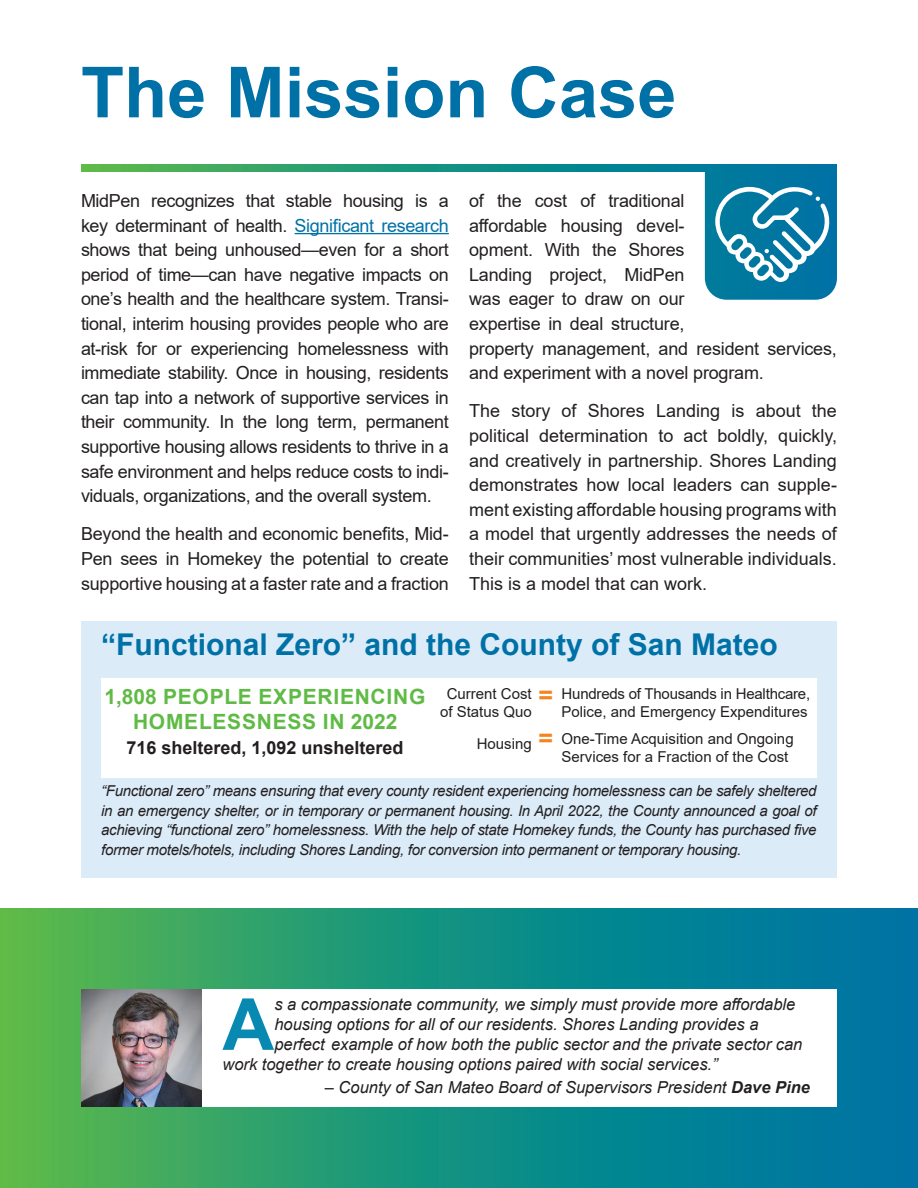
<style>
.page{position:relative;width:918px;height:1188px;background:#fff}
.page>*{position:absolute;margin:0;border:0;box-sizing:border-box;transform-origin:0 0}
.pull_quote{font:700 71.85px "Arial";color:#0889b2}
.Heading{font:700 70.5px "Arial";color:#0071a6}
.subhead{font:700 30px "Arial";color:#0071a6}
.Body{font:700 25.05px "Arial";color:#f58420}
.Body-2{font:700 21px "Arial";letter-spacing:.035em;color:#60bb46}
.Body-3{font:18px/24.6px "Arial";letter-spacing:-.01em;color:#231f20;text-align:justify}
.Body-4{font:700 18px "Arial";color:#231f20}
.pull_quote-2{font:italic 16.5px "Arial";color:#231f20}
.pull_quote_credit{font:italic 16.5px "Arial";color:#231f20}
.Body-5{font:italic 15px/19.5px "Arial";letter-spacing:-.02em;color:#231f20;text-align:justify}
.Body-6{font:15px/18px "Arial";color:#231f20}
.s1{color:#0071a6}
.s2{font-weight:700}
</style>
<div class="page">
<div style="left:81px;top:621px;width:756px;height:257px;background:#dbebf8"></div>
<div style="left:101px;top:678px;width:716px;height:99px;background:#fff"></div>
<svg style="left:81px;top:165px;width:756px;height:6px;background:#1d947c"></svg>
<svg style="left:0;top:909px;width:918px;height:279px;background:#1f937d"></svg>
<hr style="left:295px;top:233px;width:154px;height:1px;background:#0071a6">
<svg style="left:705px;top:169px;width:132px;height:131px;background:#2c8eb0"></svg>
<img style="left:81px;top:990px;width:121px;height:117px">
<div style="left:202px;top:990px;width:635px;height:117px;background:#fff"></div>
<p class="Heading" style="left:81px;top:43px;width:597px">The Mission Case</p>
<p class="Body-3" style="left:81px;top:188px;width:369px">MidPen recognizes that stable housing is a key determinant of health. <span class="s1">Significant research </span>shows that being unhoused—even for a short period of time—can have negative impacts on one’s health and the healthcare system. Transi&shy;tional, interim housing provides people who are at-risk for or experiencing homelessness with immediate stability. Once in housing, residents can tap into a network of supportive services in their community. In the long term, permanent supportive housing allows residents to thrive in a safe environment and helps reduce costs to indi&shy;viduals, organizations, and the overall system.</p>
<p class="Body-3" style="left:81px;top:522px;width:369px">Beyond the health and economic benefits, Mid-Pen sees in Homekey the potential to create supportive housing at a faster rate and a fraction</p>
<p class="Body-3" style="left:469px;top:188px;width:369px;text-align:left">of the cost of traditional<br>affordable housing devel-<br>opment. With the Shores<br>Landing project, MidPen<br>was eager to draw on our<br>expertise in deal structure,<br>property management, and resident services, and experiment with a novel program.</p>
<p class="Body-3" style="left:469px;top:399px;width:369px">The story of Shores Landing is about the political determination to act boldly, quickly, and creatively in partnership. Shores Landing demonstrates how local leaders can supple&shy;ment existing affordable housing programs with a model that urgently addresses the needs of their communities’ most vulnerable individuals.<br>This is a model that can work.</p>
<p class="subhead" style="left:101px;top:623px;width:678px">“Functional Zero” and the County of San Mateo</p>
<p class="Body-2" style="left:104px;top:682px;width:322px">1,808 PEOPLE EXPERIENCING</p>
<p class="Body-2" style="left:133px;top:707px;width:266px">HOMELESSNESS IN 2022</p>
<p class="Body-4" style="left:127px;top:735px;width:279px">716 sheltered, 1,092 unsheltered</p>
<p class="Body-6" style="left:440px;top:684px;width:93px;text-align:center">Current Cost of Status Quo</p>
<p class="Body-6" style="left:477px;top:734px;width:57px">Housing</p>
<p class="Body" style="left:538px;top:677px;width:16px">=</p>
<p class="Body" style="left:538px;top:721px;width:16px">=</p>
<p class="Body-6" style="left:562px;top:684px;width:250px">Hundreds of Thousands in Healthcare,<br>Police, and Emergency Expenditures</p>
<p class="Body-6" style="left:562px;top:730px;width:234px">One-Time Acquisition and Ongoing<br>Services for a Fraction of the Cost</p>
<p class="Body-5" style="left:101px;top:781px;width:717px">“Functional zero” means ensuring that every county resident experiencing homelessness can be safely sheltered in an emergency shelter, or in temporary or permanent housing. In April 2022, the County announced a goal of achieving “functional zero” homelessness. With the help of state Homekey funds, the County has purchased five former motels/hotels, including Shores Landing, for conversion into permanent or temporary housing.</p>
<p class="pull_quote" style="left:222px;top:974px;width:53px">A</p>
<p class="pull_quote-2" style="left:274px;top:994px;width:523px">s a compassionate community, we simply must provide more affordable</p>
<p class="pull_quote-2" style="left:274px;top:1014px;width:486px">housing options for all of our residents. Shores Landing provides a</p>
<p class="pull_quote-2" style="left:274px;top:1033px;width:530px">perfect example of how both the public sector and the private sector can</p>
<p class="pull_quote-2" style="left:222px;top:1053px;width:497px">work together to create housing options paired with social services.”</p>
<p class="pull_quote_credit" style="left:325px;top:1076px;width:487px">– County of San Mateo Board of Supervisors President <span class="s2">Dave Pine</span></p>
</div>
